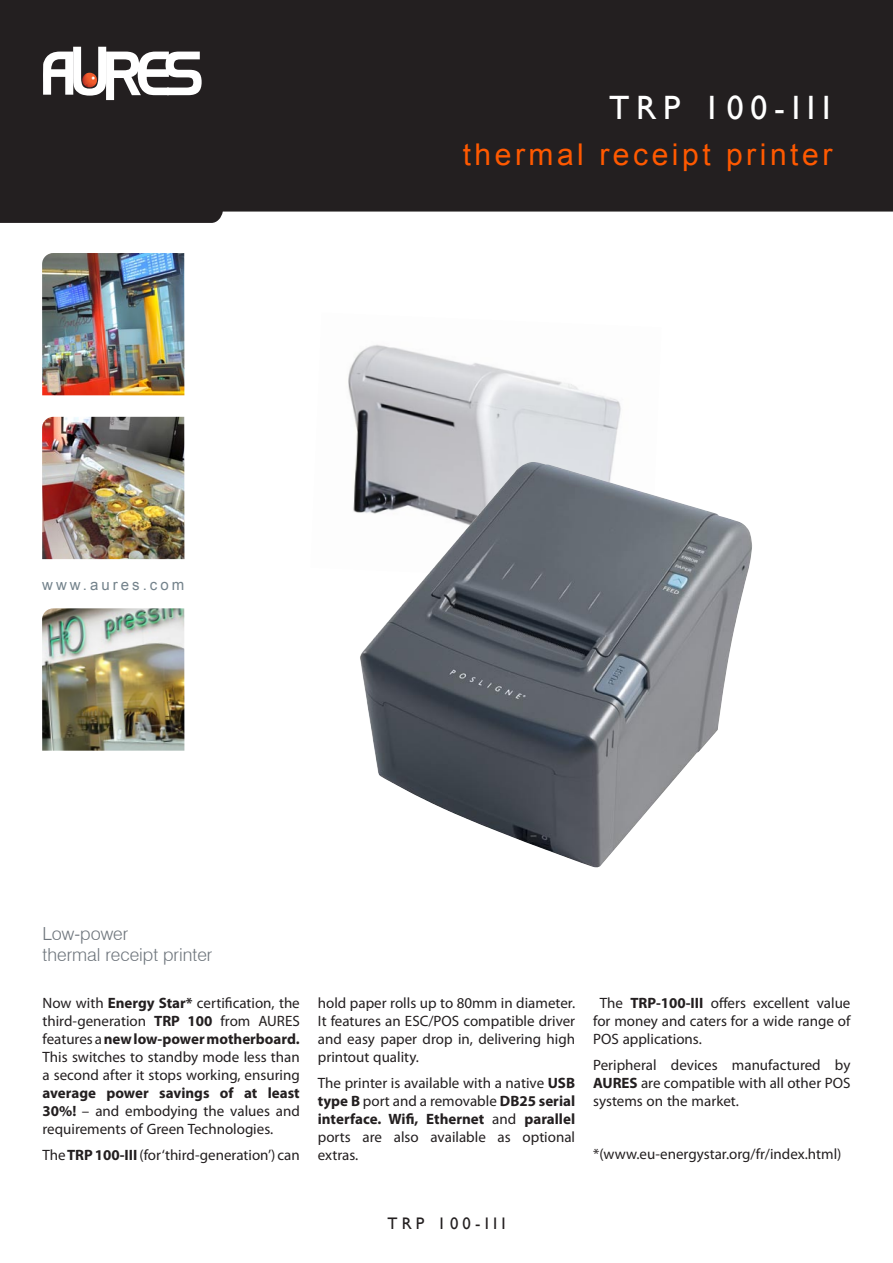
<style>
.page{position:relative;width:893px;height:1263px;background:#fff}
.page>*{position:absolute;margin:0;border:0;box-sizing:border-box;transform-origin:0 0}
.t1{font:33.75px "Gill Sans";letter-spacing:.2em;color:#fff}
.t2{font:30px "Arial";letter-spacing:.12em;color:#ff5900}
.t3{font:300 18px/21.6px "Swiss 721 BT";color:#6f767d}
.t4{font:16.65px "Gill Sans";letter-spacing:.25em;color:#231f20}
.t5{font:15px/18px "Myriad Pro";color:#231f20;text-align:justify}
.t6{font:15px "Arial";letter-spacing:.2em;color:#73828b}
.s1{font-weight:700}
</style>
<div class="page">
<div style="left:0;top:0;width:893px;height:240px;background:#231f20"></div>
<svg style="left:0;top:212px;width:893px;height:539px"></svg>
<svg style="left:43px;top:47px;width:159px;height:53px"></svg>
<img style="left:310px;top:313px;width:352px;height:269px">
<img style="left:360px;top:462px;width:392px;height:406px">
<img style="left:42px;top:253px;width:142px;height:142px">
<img style="left:42px;top:417px;width:142px;height:142px">
<img style="left:42px;top:608px;width:142px;height:143px">
<h1 class="t1" style="left:609px;top:88px;width:223px">TRP 100-III</h1>
<h2 class="t2" style="left:463px;top:134px;width:371px">thermal receipt printer</h2>
<p class="t6" style="left:42px;top:575px;width:143px">www.aures.com</p>
<p class="t3" style="left:43px;top:922px;width:171px">Low-power<br>thermal receipt printer</p>
<p class="t5" style="left:43px;top:993px;width:259px">Now with <span class="s1">Energy Star*</span> certification, the third-generation <span class="s1">TRP 100</span> from AURES features a <span class="s1">new low-power motherboard.<br></span>This switches to standby mode less than a second after it stops working, ensuring</p>
<p class="t5" style="left:43px;top:1083px;width:259px"><span class="s1">average power savings of at least 30%!</span> – and embodying the values and requirements of Green Technologies.</p>
<p class="t5" style="left:43px;top:1146px;width:259px">The <span class="s1">TRP 100-III</span> (for ‘third-generation’) can</p>
<p class="t5" style="left:318px;top:993px;width:259px">hold paper rolls up to 80mm in diameter.<br>It features an ESC/POS compatible driver and easy paper drop in, delivering high printout quality.</p>
<p class="t5" style="left:318px;top:1074px;width:259px">The printer is available with a native <span class="s1">USB type B</span> port and a removable <span class="s1">DB25 serial interface. Wifi, Ethernet</span> and <span class="s1">parallel </span>ports are also available as optional extras.</p>
<p class="t5" style="left:593px;top:993px;width:259px;text-indent:7px">The <span class="s1">TRP-100-III</span> offers excellent value for money and caters for a wide range of POS applications.</p>
<p class="t5" style="left:593px;top:1056px;width:259px">Peripheral devices manufactured by <span class="s1">AURES</span> are compatible with all other POS systems on the market.</p>
<p class="t5" style="left:593px;top:1145px;width:250px">*(www.eu-energystar.org/fr/index.html)</p>
<p class="t4" style="left:387px;top:1214px;width:120px">TRP 100-III</p>
</div>
